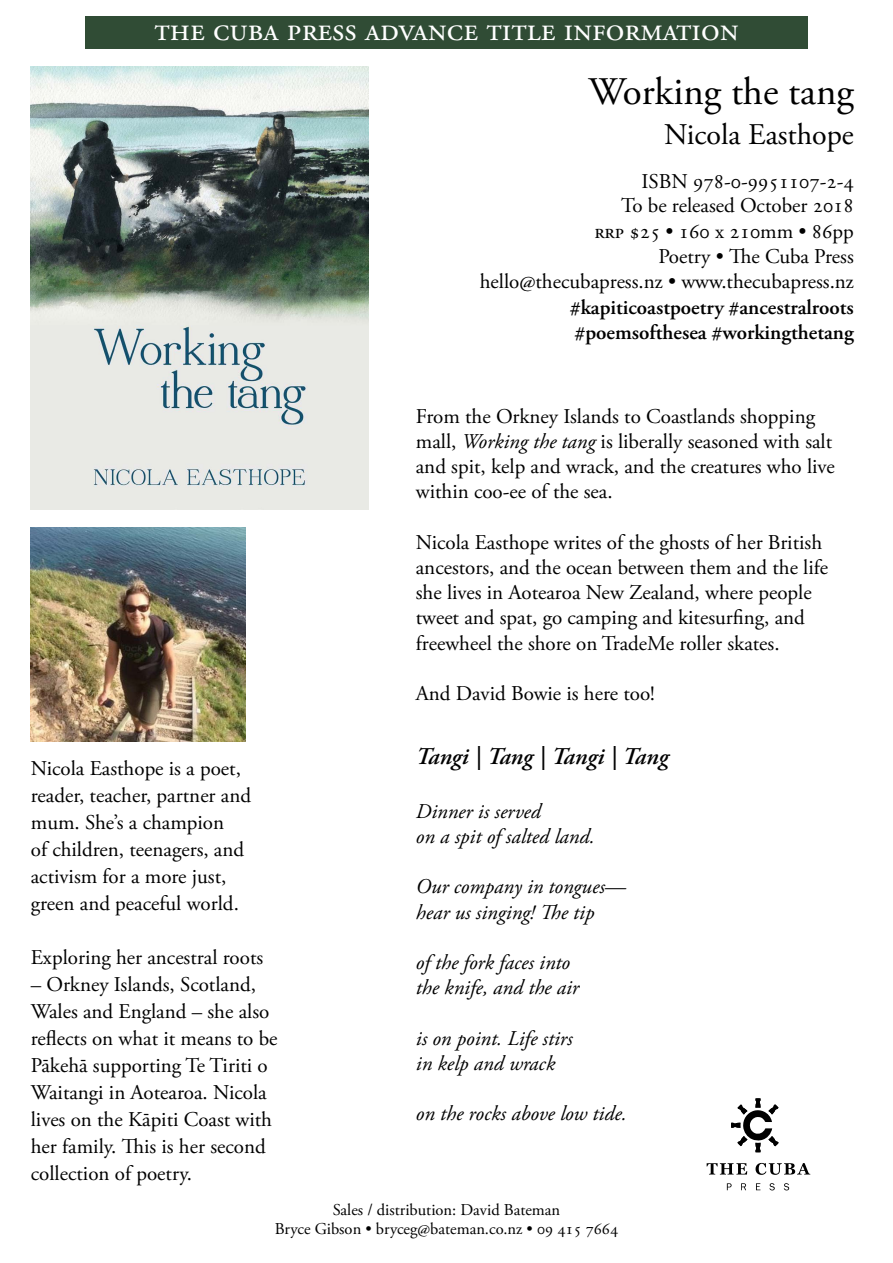
<style>
.page{position:relative;width:893px;height:1263px;background:#fff}
.page>*{position:absolute;margin:0;border:0;box-sizing:border-box;transform-origin:0 0}
.t1{font:39px "Adobe Garamond Pro";color:#000}
.t2{font:33px "Adobe Garamond Pro";color:#fff}
.t3{font:30px "Adobe Garamond Pro";color:#000}
.t4{font:italic 600 24px "Adobe Garamond Pro";color:#000}
.t5{font:21px/27px "Adobe Garamond Pro";color:#000}
.t6{font:italic 21px/25.2px "Adobe Garamond Pro";color:#000}
.t7{font:600 21px/25.5px "Adobe Garamond Pro";color:#000}
.t8{font:16.5px/19.8px "Adobe Garamond Pro";color:#000;text-align:center}
.s1{font-style:italic}
</style>
<div class="page">
<img style="left:31px;top:527px;width:214px;height:215px">
<img style="left:31px;top:66px;width:338px;height:443px">
<svg style="left:727px;top:1183px;width:5px;height:7px"></svg>
<svg style="left:741px;top:1183px;width:5px;height:7px"></svg>
<svg style="left:769px;top:1183px;width:6px;height:8px"></svg>
<svg style="left:784px;top:1183px;width:5px;height:8px"></svg>
<svg style="left:756px;top:1183px;width:4px;height:7px"></svg>
<svg style="left:707px;top:1163px;width:40px;height:11px"></svg>
<svg style="left:755px;top:1163px;width:55px;height:12px"></svg>
<svg style="left:731px;top:1098px;width:48px;height:54px"></svg>
<div style="left:85px;top:16px;width:723px;height:32px;background:#304c35"></div>
<h2 class="t2" style="left:154px;top:10px;width:586px">the cuba press advance title information</h2>
<h1 class="t1" style="left:588px;top:68px;width:267px">Working the tang</h1>
<h3 class="t3" style="left:664px;top:116px;width:191px">Nicola Easthope</h3>
<p class="t5" style="left:480px;top:170px;width:376px;line-height:25px;text-align:right">ISBN 978-0-9951107-2-4<br>To be released October 2018<br>rrp $25 • 160 x 210mm • 86pp<br>Poetry • The Cuba Press hello@thecubapress.nz • www.thecubapress.nz</p>
<p class="t7" style="left:570px;top:295px;width:285px">#kapiticoastpoetry #ancestralroots #poemsofthesea #workingthetang</p>
<p class="t5" style="left:31px;top:756px;width:222px">Nicola Easthope is a poet, reader, teacher, partner and mum. She’s a champion<br>of children, teenagers, and activism for a more just, green and peaceful world.</p>
<p class="t5" style="left:31px;top:945px;width:234px">Exploring her ancestral roots</p>
<p class="t5" style="left:31px;top:972px;width:248px">– Orkney Islands, Scotland,<br>Wales and England – she also reflects on what it means to be<br>Pākehā supporting Te Tiriti o<br>Waitangi in Aotearoa. Nicola lives on the Kāpiti Coast with her family. This is her second collection of poetry.</p>
<p class="t5" style="left:416px;top:404px;width:421px;line-height:25.2px">From the Orkney Islands to Coastlands shopping mall, <span class="s1">Working the tang</span> is liberally seasoned with salt and spit, kelp and wrack, and the creatures who live within coo-ee of the sea.</p>
<p class="t5" style="left:416px;top:530px;width:414px;line-height:25.2px">Nicola Easthope writes of the ghosts of her British ancestors, and the ocean between them and the life she lives in Aotearoa New Zealand, where people tweet and spat, go camping and kitesurfing, and freewheel the shore on TradeMe roller skates.</p>
<p class="t5" style="left:416px;top:680px;width:241px">And David Bowie is here too!</p>
<p class="t4" style="left:416px;top:742px;width:254px">Tangi | Tang | Tangi | Tang</p>
<p class="t6" style="left:416px;top:799px;width:180px">Dinner is served<br>on a spit of salted land.</p>
<p class="t6" style="left:416px;top:875px;width:211px">Our company in tongues— hear us singing! The tip</p>
<p class="t6" style="left:416px;top:950px;width:165px">of the fork faces into the knife, and the air</p>
<p class="t6" style="left:416px;top:1026px;width:158px">is on point. Life stirs in kelp and wrack</p>
<p class="t6" style="left:416px;top:1101px;width:213px">on the rocks above low tide.</p>
<p class="t8" style="left:275px;top:1200px;width:345px">Sales / distribution: David Bateman<br>Bryce Gibson • bryceg@bateman.co.nz • 09 415 7664</p>
</div>
